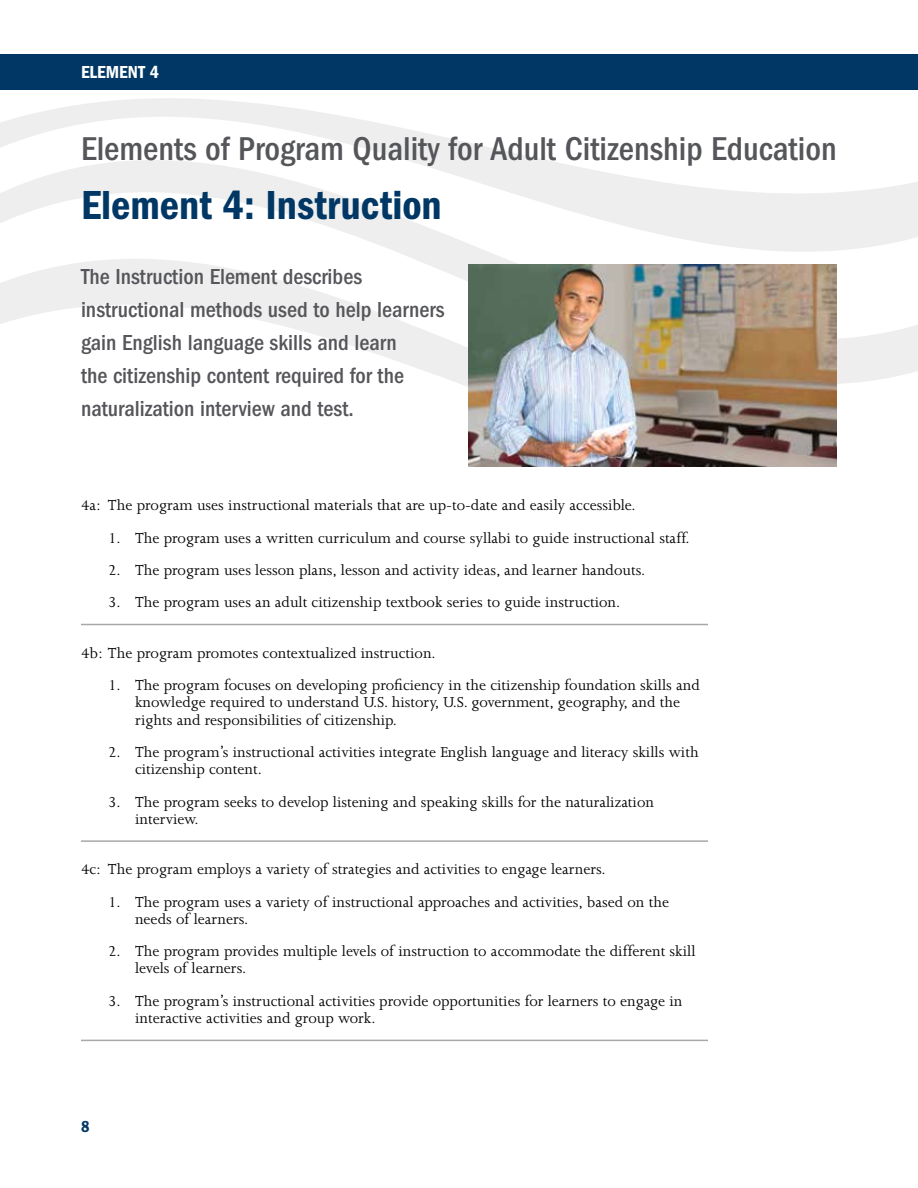
<style>
.page{position:relative;width:918px;height:1188px;background:#fff}
.page>*{position:absolute;margin:0;border:0;box-sizing:border-box;transform-origin:0 0}
.title_for_inner_page{font:42px "ITC Franklin Gothic Std Dm Cd";color:#003764}
.elements_inter_title{font:500 condensed 34.2px "ITC Franklin Gothic Std";color:#55565a}
.big_text_in_red{font:500 condensed 22.5px/33px "ITC Franklin Gothic Std";color:#55565a}
.t1{font:18px "ITC Franklin Gothic Std Dm Cd";color:#fff}
.number_level_1{font:16.5px/17.4px "Joanna MT Std";color:#000}
.t2{font:16.5px "ITC Franklin Gothic Std Dm Cd";color:#003764}
</style>
<div class="page">
<svg style="left:1px;top:98px;width:917px;height:241px"></svg>
<svg style="left:331px;top:339px;width:587px;height:51px;fill:#eee"></svg>
<hr style="left:81px;top:624px;width:627px;height:1px;background:#a9a8a9">
<hr style="left:81px;top:840px;width:627px;height:2px;background:#a9a8a9">
<hr style="left:81px;top:1040px;width:627px;height:1px;background:#a9a8a9">
<img style="left:468px;top:264px;width:368px;height:202px">
<div style="left:0;top:54px;width:918px;height:36px;background:#003764"></div>
<p class="t1" style="left:81px;top:62px;width:79px">ELEMENT 4</p>
<p class="elements_inter_title" style="left:81px;top:129px;width:757px">Elements of Program Quality for Adult Citizenship Education</p>
<p class="title_for_inner_page" style="left:81px;top:181px;width:362px">Element 4: Instruction</p>
<p class="big_text_in_red" style="left:81px;top:261px;width:365px">The Instruction Element describes instructional methods used to help learners gain English language skills and learn<br>the citizenship content required for the naturalization interview and test.</p>
<p class="number_level_1" style="left:81px;top:497px;width:556px">4a: The program uses instructional materials that are up-to-date and easily accessible.</p>
<p class="number_level_1" style="left:108px;top:529px;width:583px">1. The program uses a written curriculum and course syllabi to guide instructional staff.</p>
<p class="number_level_1" style="left:108px;top:561px;width:539px">2. The program uses lesson plans, lesson and activity ideas, and learner handouts.</p>
<p class="number_level_1" style="left:108px;top:594px;width:514px">3. The program uses an adult citizenship textbook series to guide instruction.</p>
<p class="number_level_1" style="left:81px;top:644px;width:356px">4b: The program promotes contextualized instruction.</p>
<p class="number_level_1" style="left:135px;top:676px;width:566px;text-indent:-27px">1. The program focuses on developing proficiency in the citizenship foundation skills and knowledge required to understand U.S. history, U.S. government, geography, and the rights and responsibilities of citizenship.</p>
<p class="number_level_1" style="left:135px;top:743px;width:565px;text-indent:-27px">2. The program’s instructional activities integrate English language and literacy skills with citizenship content.</p>
<p class="number_level_1" style="left:135px;top:793px;width:521px;text-indent:-27px">3. The program seeks to develop listening and speaking skills for the naturalization interview.</p>
<p class="number_level_1" style="left:81px;top:861px;width:526px">4c: The program employs a variety of strategies and activities to engage learners.</p>
<p class="number_level_1" style="left:135px;top:893px;width:536px;text-indent:-27px">1. The program uses a variety of instructional approaches and activities, based on the needs of learners.</p>
<p class="number_level_1" style="left:135px;top:943px;width:562px;text-indent:-27px">2. The program provides multiple levels of instruction to accommodate the different skill levels of learners.</p>
<p class="number_level_1" style="left:135px;top:992px;width:549px;text-indent:-27px">3. The program’s instructional activities provide opportunities for learners to engage in interactive activities and group work.</p>
<p class="t2" style="left:81px;top:1117px;width:10px">8</p>
</div>
